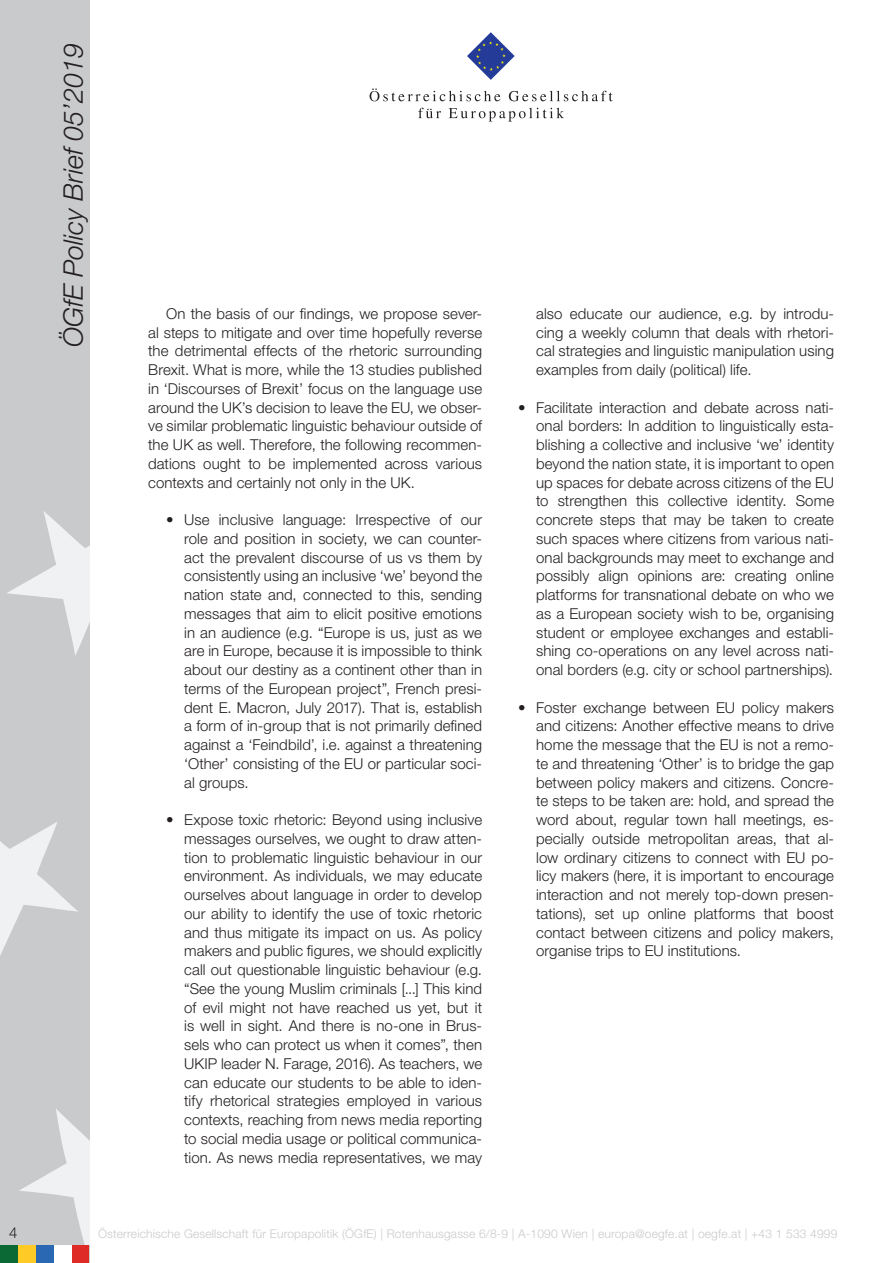
<style>
.page{position:relative;width:893px;height:1263px;background:#fff}
.page>*{position:absolute;margin:0;border:0;box-sizing:border-box;transform-origin:0 0}
.t1{font:italic 300 27px "Helvetica Neue LT Std";color:#231f20}
.Standard_Paragraph{font:300 15px/18.8px "Helvetica Neue LT Std";letter-spacing:.005em;color:#231f20;text-align:justify}
.t2{font:300 12px "Helvetica Neue LT Std";letter-spacing:.015em;color:#c9cacc}
</style>
<div class="page">
<div style="left:0;top:0;width:89px;height:1263px;background:#c9cacc"></div>
<svg style="left:19px;top:1109px;width:70px;height:136px"></svg>
<svg style="left:0;top:822px;width:78px;height:134px"></svg>
<svg style="left:7px;top:511px;width:82px;height:144px"></svg>
<div style="left:18px;top:1245px;width:18px;height:18px;background:#fecb26"></div>
<div style="left:36px;top:1245px;width:18px;height:18px;background:#2b68b3"></div>
<div style="left:71px;top:1245px;width:18px;height:18px;background:#de2b26"></div>
<div style="left:0;top:1245px;width:18px;height:18px;background:#0b6936"></div>
<div style="left:54px;top:1245px;width:17px;height:18px;background:#fff"></div>
<svg style="left:467px;top:32px;width:48px;height:48px"></svg>
<svg style="left:370px;top:88px;width:130px;height:13px"></svg>
<svg style="left:509px;top:91px;width:104px;height:10px"></svg>
<svg style="left:418px;top:108px;width:23px;height:10px"></svg>
<svg style="left:449px;top:108px;width:115px;height:14px"></svg>
<h1 class="t1" style="left:57px;top:347px;width:305px;rotate:-90deg">ÖGfE Policy Brief 05’2019</h1>
<p class="Standard_Paragraph" style="left:148px;top:304px;width:335px;text-indent:18px">On the basis of our findings, we propose sever&shy;al steps to mitigate and over time hopefully reverse the detrimental effects of the rhetoric surrounding Brexit. What is more, while the 13 studies published in ‘Discourses of Brexit’ focus on the language use around the UK’s decision to leave the EU, we obser&shy;ve similar problematic linguistic behaviour outside of the UK as well. Therefore, the following recommen&shy;dations ought to be implemented across various contexts and certainly not only in the UK.</p>
<p class="Standard_Paragraph" style="left:184px;top:510px;width:299px;text-indent:-18px">• Use inclusive language: Irrespective of our role and position in society, we can counter&shy;act the prevalent discourse of us vs them by consistently using an inclusive ‘we’ beyond the nation state and, connected to this, sending messages that aim to elicit positive emotions in an audience (e.g. “Europe is us, just as we are in Europe, because it is impossible to think about our destiny as a continent other than in terms of the European project”, French presi&shy;dent E. Macron, July 2017). That is, establish a form of in-group that is not primarily defined against a ‘Feindbild’, i.e. against a threatening ‘Other’ consisting of the EU or particular soci&shy;al groups.</p>
<p class="Standard_Paragraph" style="left:184px;top:810px;width:299px;text-indent:-18px">• Expose toxic rhetoric: Beyond using inclusive messages ourselves, we ought to draw atten&shy;tion to problematic linguistic behaviour in our environment. As individuals, we may educate ourselves about language in order to develop our ability to identify the use of toxic rhetoric and thus mitigate its impact on us. As policy makers and public figures, we should explicitly call out questionable linguistic behaviour (e.g. “See the young Muslim criminals [...] This kind of evil might not have reached us yet, but it is well in sight. And there is no-one in Brus&shy;sels who can protect us when it comes”, then UKIP leader N. Farage, 2016). As teachers, we can educate our students to be able to iden&shy;tify rhetorical strategies employed in various contexts, reaching from news media reporting to social media usage or political communica&shy;tion. As news media representatives, we may</p>
<p class="Standard_Paragraph" style="left:536px;top:304px;width:299px">also educate our audience, e.g. by introdu&shy;cing a weekly column that deals with rhetori&shy;cal strategies and linguistic manipulation using examples from daily (political) life.</p>
<p class="Standard_Paragraph" style="left:536px;top:397px;width:299px;text-indent:-18px">• Facilitate interaction and debate across nati&shy;onal borders: In addition to linguistically esta&shy;blishing a collective and inclusive ‘we’ identity beyond the nation state, it is important to open up spaces for debate across citizens of the EU to strengthen this collective identity. Some concrete steps that may be taken to create such spaces where citizens from various nati&shy;onal backgrounds may meet to exchange and possibly align opinions are: creating online platforms for transnational debate on who we as a European society wish to be, organising student or employee exchanges and establi&shy;shing co-operations on any level across nati&shy;onal borders (e.g. city or school partnerships).</p>
<p class="Standard_Paragraph" style="left:536px;top:697px;width:299px;text-indent:-18px">• Foster exchange between EU policy makers and citizens: Another effective means to drive home the message that the EU is not a remo&shy;te and threatening ‘Other’ is to bridge the gap between policy makers and citizens. Concre&shy;te steps to be taken are: hold, and spread the word about, regular town hall meetings, es&shy;pecially outside metropolitan areas, that al&shy;low ordinary citizens to connect with EU po&shy;licy makers (here, it is important to encourage interaction and not merely top-down presen&shy;tations), set up online platforms that boost contact between citizens and policy makers, organise trips to EU institutions.</p>
<p class="Standard_Paragraph" style="left:9px;top:1222px;width:10px">4</p>
<p class="t2" style="left:98px;top:1226px;width:741px">Österreichische Gesellschaft für Europapolitik (ÖGfE) | Rotenhausgasse 6/8-9 | A-1090 Wien | europa@oegfe.at | oegfe.at | +43 1 533 4999</p>
</div>
